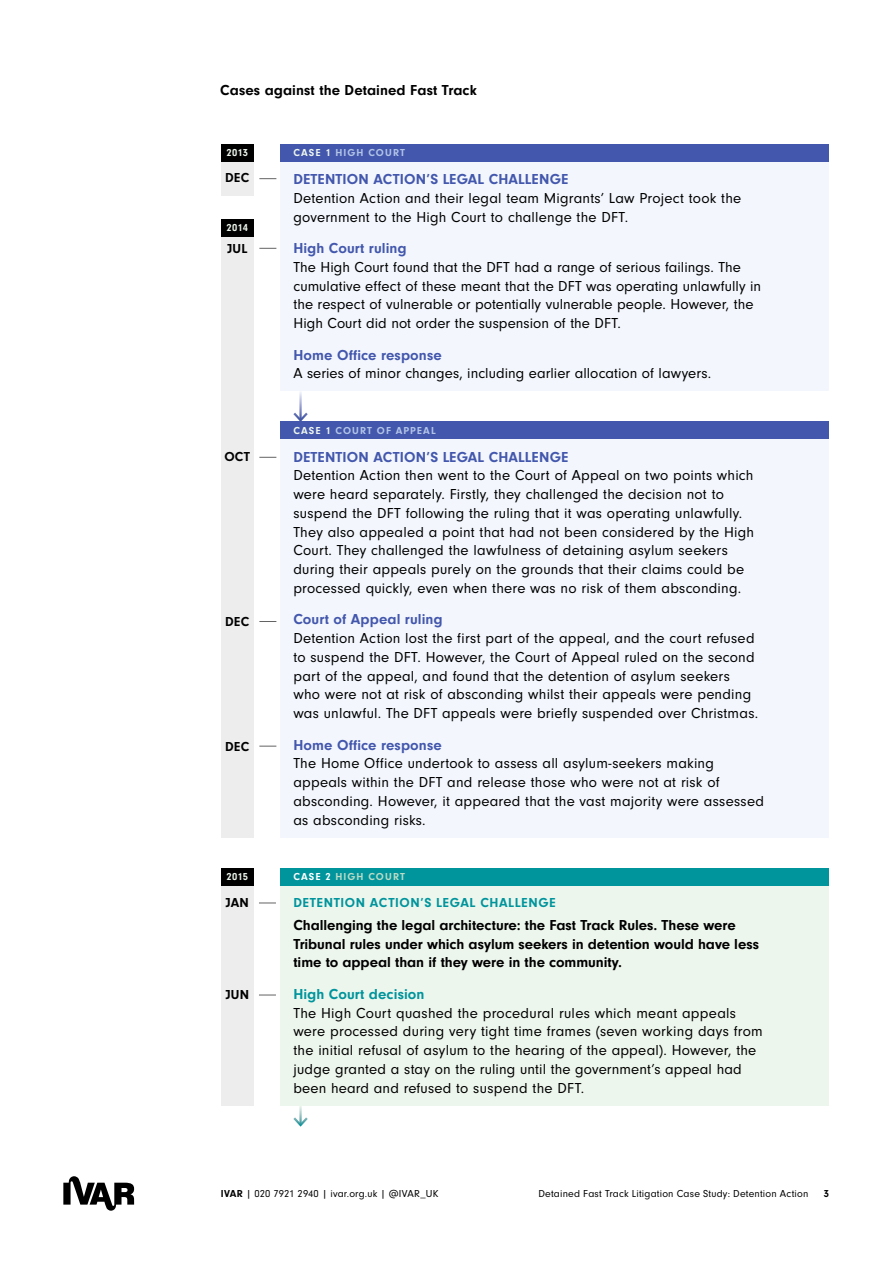
<style>
.page{position:relative;width:893px;height:1263px;background:#fff}
.page>*{position:absolute;margin:0;border:0;box-sizing:border-box;transform-origin:0 0}
.t1{font:15px/18.8px "Neuzeit Gro";letter-spacing:.015em;color:#000}
.t2{font:700 15px/18.8px "Neuzeit Gro";letter-spacing:-.005em;color:#000}
.t3{font:700 15px "Neuzeit Gro";letter-spacing:.01em;color:#4357ad}
.t4{font:700 15px "Neuzeit Gro";letter-spacing:.005em;color:#00949c}
.t5{font:700 13.5px "Neuzeit Gro";letter-spacing:.045em;color:#00949c}
.t6{font:700 13.5px "Neuzeit Gro";letter-spacing:.025em;color:#000}
.t7{font:10.5px "Neuzeit Gro";letter-spacing:.015em;color:#000}
.t8{font:700 10.5px "Neuzeit Gro";letter-spacing:.105em;color:#b3c5e7}
.t9{font:700 10.5px "Neuzeit Gro";letter-spacing:.105em;color:#bcdbc6}
.t10{font:700 10.5px "Neuzeit Gro";letter-spacing:.015em;color:#edf6ed}
.t11{font:700 10.5px "Neuzeit Gro";color:#000}
.s1{color:#edf6ed}
.s2{color:#fff}
.s3{font-weight:700}
</style>
<div class="page">
<svg style="left:63px;top:1176px;width:71px;height:35px"></svg>
<div style="left:221px;top:236px;width:33px;height:601px;background:#ededed"></div>
<div style="left:221px;top:219px;width:33px;height:17px;background:#000"></div>
<div style="left:221px;top:161px;width:33px;height:35px;background:#ededed"></div>
<div style="left:221px;top:144px;width:33px;height:17px;background:#000"></div>
<svg style="left:259px;top:178px;width:17px;height:1px"></svg>
<svg style="left:259px;top:248px;width:17px;height:1px"></svg>
<svg style="left:259px;top:457px;width:17px;height:1px"></svg>
<svg style="left:259px;top:621px;width:17px;height:1px"></svg>
<svg style="left:259px;top:746px;width:17px;height:1px"></svg>
<div style="left:281px;top:161px;width:548px;height:230px;background:#f3f7fd"></div>
<div style="left:281px;top:144px;width:548px;height:17px;background:#4357ad"></div>
<div style="left:281px;top:439px;width:548px;height:398px;background:#f3f7fd"></div>
<div style="left:281px;top:422px;width:548px;height:17px;background:#4357ad"></div>
<svg style="left:291px;top:410px;width:19px;height:12px"></svg>
<svg style="left:293px;top:1115px;width:15px;height:12px"></svg>
<div style="left:281px;top:885px;width:548px;height:220px;background:#edf6ed"></div>
<div style="left:281px;top:868px;width:548px;height:17px;background:#00949c"></div>
<div style="left:221px;top:885px;width:33px;height:220px;background:#ededed"></div>
<div style="left:221px;top:868px;width:33px;height:17px;background:#000"></div>
<svg style="left:259px;top:995px;width:17px;height:1px"></svg>
<svg style="left:259px;top:903px;width:17px;height:1px"></svg>
<p class="t2" style="left:220px;top:81px;width:258px">Cases against the Detained Fast Track</p>
<p class="t10" style="left:226px;top:147px;width:23px">2013</p>
<p class="t6" style="left:225px;top:170px;width:26px">DEC</p>
<p class="t10" style="left:226px;top:222px;width:23px">2014</p>
<p class="t6" style="left:227px;top:241px;width:22px">JUL</p>
<p class="t6" style="left:224px;top:449px;width:27px">OCT</p>
<p class="t6" style="left:225px;top:614px;width:26px">DEC</p>
<p class="t6" style="left:225px;top:739px;width:26px">DEC</p>
<p class="t8" style="left:293px;top:147px;width:113px"><span class="s1">CASE 1</span> HIGH COURT</p>
<p class="t3" style="left:293px;top:171px;width:276px">DETENTION ACTION’S LEGAL CHALLENGE</p>
<p class="t1" style="left:293px;top:189px;width:449px">Detention Action and their legal team Migrants’ Law Project took the government to the High Court to challenge the DFT.</p>
<p class="t3" style="left:293px;top:240px;width:115px">High Court ruling</p>
<p class="t1" style="left:293px;top:258px;width:469px">The High Court found that the DFT had a range of serious failings. The cumulative effect of these meant that the DFT was operating unlawfully in the respect of vulnerable or potentially vulnerable people. However, the High Court did not order the suspension of the DFT.</p>
<p class="t3" style="left:293px;top:346px;width:150px">Home Office response</p>
<p class="t1" style="left:293px;top:364px;width:419px">A series of minor changes, including earlier allocation of lawyers.</p>
<p class="t8" style="left:293px;top:424px;width:144px"><span class="s1">CASE 1</span> COURT OF APPEAL</p>
<p class="t3" style="left:293px;top:448px;width:276px">DETENTION ACTION’S LEGAL CHALLENGE</p>
<p class="t1" style="left:293px;top:466px;width:462px">Detention Action then went to the Court of Appeal on two points which were heard separately. Firstly, they challenged the decision not to suspend the DFT following the ruling that it was operating unlawfully.<br>They also appealed a point that had not been considered by the High Court. They challenged the lawfulness of detaining asylum seekers during their appeals purely on the grounds that their claims could be processed quickly, even when there was no risk of them absconding.</p>
<p class="t3" style="left:293px;top:611px;width:151px">Court of Appeal ruling</p>
<p class="t1" style="left:293px;top:629px;width:466px">Detention Action lost the first part of the appeal, and the court refused to suspend the DFT. However, the Court of Appeal ruled on the second part of the appeal, and found that the detention of asylum seekers who were not at risk of absconding whilst their appeals were pending was unlawful. The DFT appeals were briefly suspended over Christmas.</p>
<p class="t3" style="left:293px;top:736px;width:150px">Home Office response</p>
<p class="t1" style="left:293px;top:754px;width:472px">The Home Office undertook to assess all asylum-seekers making appeals within the DFT and release those who were not at risk of absconding. However, it appeared that the vast majority were assessed as absconding risks.</p>
<p class="t10" style="left:226px;top:870px;width:23px">2015</p>
<p class="t9" style="left:293px;top:871px;width:113px"><span class="s2">CASE 2</span> HIGH COURT</p>
<p class="t6" style="left:226px;top:895px;width:25px">JAN</p>
<p class="t6" style="left:225px;top:987px;width:25px">JUN</p>
<p class="t5" style="left:293px;top:895px;width:264px">DETENTION ACTION’S LEGAL CHALLENGE</p>
<p class="t2" style="left:293px;top:916px;width:467px">Challenging the legal architecture: the Fast Track Rules. These were<br>Tribunal rules under which asylum seekers in detention would have less time to appeal than if they were in the community.</p>
<p class="t4" style="left:293px;top:985px;width:133px">High Court decision</p>
<p class="t1" style="left:293px;top:1003px;width:471px">The High Court quashed the procedural rules which meant appeals were processed during very tight time frames (seven working days from the initial refusal of asylum to the hearing of the appeal). However, the judge granted a stay on the ruling until the government’s appeal had been heard and refused to suspend the DFT.</p>
<p class="t7" style="left:221px;top:1188px;width:219px"><span class="s3">IVAR</span> | 020 7921 2940 | ivar.org.uk | @IVAR_UK</p>
<p class="t7" style="left:538px;top:1188px;width:271px">Detained Fast Track Litigation Case Study: Detention Action</p>
<p class="t11" style="left:824px;top:1188px;width:7px">3</p>
</div>
